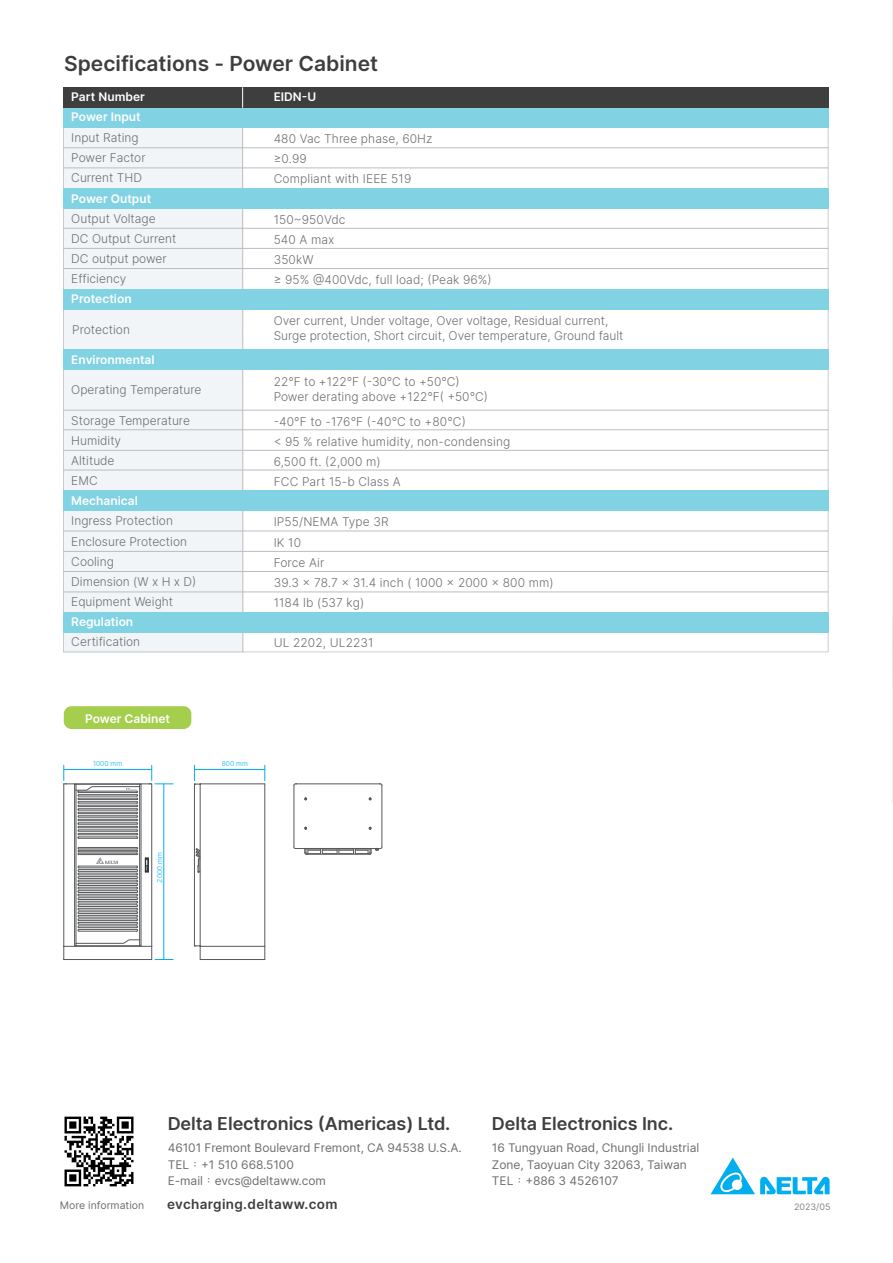
<style>
.page{position:relative;width:893px;height:1263px;background:#fff}
.page>*{position:absolute;margin:0;border:0;box-sizing:border-box;transform-origin:0 0}
.t1{font:600 21px "Delta Sans";color:#3e3e3f}
.t2{font:600 18px "Delta Sans";letter-spacing:-.005em;color:#3e3e3f}
.t3{font:600 13.5px "Delta Sans";letter-spacing:.025em;color:#3e3e3f}
.t4{font:300 12px/20.1px "Delta Sans";color:#6c6d70}
.t5{font:12px/16.5px "Delta Sans";letter-spacing:-.005em;color:#6c6d70}
.t6{font:600 12px "Delta Sans";color:#fff}
.t7{font:10.5px "Delta Sans";color:#6c6d70}
.t8{font:9px "Delta Sans";color:#808285}
.t9{font:300 6.75px "Delta Sans";color:#00aeef}
.s1{font-family:"Adobe Ming Std";font-weight:300}
</style>
<div class="page">
<div style="left:64px;top:706px;width:127px;height:23px;background:#a4ce4c;border-radius:8px"></div>
<img style="left:64px;top:1116px;width:70px;height:71px">
<svg style="left:710px;top:1157px;width:120px;height:37px"></svg>
<img style="left:892px;top:0;width:1px;height:802px">
<hr style="left:200px;top:784px;width:1px;height:162px;background:#57585a">
<hr style="left:202px;top:946px;width:63px;height:1px;background:#57585a">
<hr style="left:265px;top:784px;width:1px;height:162px;background:#57585a">
<hr style="left:194px;top:784px;width:1px;height:162px;background:#57585a">
<hr style="left:200px;top:784px;width:65px;height:1px;background:#57585a">
<hr style="left:203px;top:959px;width:62px;height:1px;background:#57585a">
<svg style="left:196px;top:848px;width:4px;height:25px"></svg>
<svg style="left:265px;top:946px;width:1px;height:13px"></svg>
<svg style="left:194px;top:945px;width:10px;height:15px"></svg>
<hr style="left:294px;top:785px;width:1px;height:62px;background:#57585a">
<hr style="left:382px;top:785px;width:1px;height:62px;background:#57585a">
<hr style="left:297px;top:784px;width:82px;height:1px;background:#57585a">
<svg style="left:294px;top:847px;width:88px;height:8px"></svg>
<hr style="left:77px;top:946px;width:75px;height:1px;background:#57585a">
<hr style="left:74px;top:784px;width:1px;height:162px;background:#57585a">
<hr style="left:141px;top:784px;width:1px;height:162px;background:#57585a">
<hr style="left:66px;top:784px;width:83px;height:1px;background:#57585a">
<hr style="left:65px;top:959px;width:85px;height:1px;background:#57585a">
<svg style="left:78px;top:866px;width:1px;height:65px"></svg>
<svg style="left:136px;top:866px;width:2px;height:65px"></svg>
<hr style="left:79px;top:849px;width:58px;height:1px;background:#57585a">
<hr style="left:79px;top:931px;width:58px;height:1px;background:#57585a">
<hr style="left:79px;top:929px;width:58px;height:1px;background:#57585a">
<hr style="left:79px;top:927px;width:58px;height:1px;background:#57585a">
<hr style="left:79px;top:926px;width:58px;height:1px;background:#57585a">
<hr style="left:79px;top:924px;width:58px;height:1px;background:#57585a">
<hr style="left:79px;top:922px;width:58px;height:1px;background:#57585a">
<hr style="left:79px;top:920px;width:58px;height:1px;background:#57585a">
<hr style="left:79px;top:918px;width:58px;height:1px;background:#57585a">
<hr style="left:79px;top:917px;width:58px;height:1px;background:#57585a">
<hr style="left:79px;top:915px;width:58px;height:1px;background:#57585a">
<hr style="left:79px;top:913px;width:58px;height:1px;background:#57585a">
<hr style="left:79px;top:911px;width:58px;height:1px;background:#57585a">
<hr style="left:79px;top:910px;width:58px;height:1px;background:#57585a">
<hr style="left:79px;top:908px;width:58px;height:1px;background:#57585a">
<hr style="left:79px;top:906px;width:58px;height:1px;background:#57585a">
<hr style="left:79px;top:904px;width:58px;height:1px;background:#57585a">
<hr style="left:79px;top:903px;width:58px;height:1px;background:#57585a">
<hr style="left:79px;top:901px;width:58px;height:1px;background:#57585a">
<hr style="left:79px;top:899px;width:58px;height:1px;background:#57585a">
<hr style="left:79px;top:897px;width:58px;height:1px;background:#57585a">
<hr style="left:79px;top:896px;width:58px;height:1px;background:#57585a">
<hr style="left:79px;top:894px;width:58px;height:1px;background:#57585a">
<hr style="left:79px;top:892px;width:58px;height:1px;background:#57585a">
<hr style="left:79px;top:890px;width:58px;height:1px;background:#57585a">
<hr style="left:79px;top:889px;width:58px;height:1px;background:#57585a">
<hr style="left:79px;top:887px;width:58px;height:1px;background:#57585a">
<hr style="left:79px;top:885px;width:58px;height:1px;background:#57585a">
<hr style="left:79px;top:883px;width:58px;height:1px;background:#57585a">
<hr style="left:79px;top:882px;width:58px;height:1px;background:#57585a">
<hr style="left:79px;top:880px;width:58px;height:1px;background:#57585a">
<hr style="left:79px;top:878px;width:58px;height:1px;background:#57585a">
<hr style="left:79px;top:876px;width:58px;height:1px;background:#57585a">
<hr style="left:79px;top:875px;width:58px;height:1px;background:#57585a">
<hr style="left:79px;top:873px;width:58px;height:1px;background:#57585a">
<hr style="left:79px;top:867px;width:58px;height:1px;background:#57585a">
<hr style="left:79px;top:866px;width:58px;height:1px;background:#57585a">
<hr style="left:79px;top:871px;width:58px;height:1px;background:#57585a">
<hr style="left:79px;top:869px;width:58px;height:1px;background:#57585a">
<hr style="left:79px;top:854px;width:58px;height:1px;background:#57585a">
<hr style="left:79px;top:853px;width:58px;height:1px;background:#57585a">
<hr style="left:79px;top:851px;width:58px;height:1px;background:#57585a">
<hr style="left:79px;top:850px;width:58px;height:1px;background:#57585a">
<hr style="left:64px;top:784px;width:1px;height:162px;background:#57585a">
<hr style="left:151px;top:784px;width:1px;height:162px;background:#57585a">
<svg style="left:64px;top:939px;width:78px;height:21px"></svg>
<svg style="left:145px;top:857px;width:4px;height:16px"></svg>
<hr style="left:76px;top:790px;width:1px;height:153px;background:#57585a">
<hr style="left:139px;top:787px;width:1px;height:153px;background:#57585a">
<hr style="left:79px;top:847px;width:58px;height:1px;background:#57585a">
<svg style="left:96px;top:857px;width:22px;height:7px"></svg>
<svg style="left:75px;top:784px;width:67px;height:55px;background:#a5a5a6"></svg>
<svg style="left:194px;top:765px;width:7px;height:20px"></svg>
<hr style="left:194px;top:769px;width:71px;height:1px;background:#00aeef">
<svg style="left:265px;top:765px;width:1px;height:16px"></svg>
<svg style="left:64px;top:765px;width:3px;height:20px"></svg>
<hr style="left:64px;top:769px;width:88px;height:1px;background:#00aeef">
<svg style="left:150px;top:946px;width:23px;height:14px"></svg>
<svg style="left:149px;top:765px;width:24px;height:20px"></svg>
<hr style="left:164px;top:784px;width:1px;height:175px;background:#00aeef">
<svg style="left:63px;top:127px;width:765px;height:525px"></svg>
<div style="left:63px;top:107px;width:765px;height:20px;background:#81d2e2"></div>
<div style="left:63px;top:87px;width:765px;height:20px;background:#3e3e3f"></div>
<div style="left:63px;top:289px;width:765px;height:21px;background:#81d2e2"></div>
<div style="left:63px;top:350px;width:765px;height:20px;background:#81d2e2"></div>
<div style="left:63px;top:491px;width:765px;height:20px;background:#81d2e2"></div>
<div style="left:63px;top:612px;width:765px;height:20px;background:#81d2e2"></div>
<div style="left:63px;top:188px;width:765px;height:20px;background:#81d2e2"></div>
<hr style="left:63px;top:248px;width:765px;height:1px;background:#bcbdc0">
<hr style="left:63px;top:268px;width:765px;height:1px;background:#bcbdc0">
<hr style="left:63px;top:147px;width:765px;height:1px;background:#bcbdc0">
<hr style="left:63px;top:168px;width:765px;height:1px;background:#bcbdc0">
<hr style="left:63px;top:228px;width:765px;height:1px;background:#bcbdc0">
<hr style="left:63px;top:470px;width:765px;height:1px;background:#bcbdc0">
<hr style="left:63px;top:429px;width:765px;height:1px;background:#bcbdc0">
<hr style="left:63px;top:450px;width:765px;height:1px;background:#bcbdc0">
<hr style="left:63px;top:410px;width:765px;height:1px;background:#bcbdc0">
<hr style="left:63px;top:531px;width:765px;height:1px;background:#bcbdc0">
<hr style="left:63px;top:571px;width:765px;height:1px;background:#bcbdc0">
<hr style="left:63px;top:551px;width:765px;height:1px;background:#bcbdc0">
<hr style="left:63px;top:591px;width:765px;height:1px;background:#bcbdc0">
<svg style="left:242px;top:87px;width:1px;height:21px"></svg>
<h1 class="t1" style="left:64px;top:48px;width:315px">Specifications - Power Cabinet</h1>
<p class="t6" style="left:71px;top:87px;width:75px">Part Number</p>
<p class="t6" style="left:71px;top:108px;width:71px">Power Input</p>
<p class="t4" style="left:71px;top:128px;width:76px">Input Rating<br>Power Factor<br>Current THD</p>
<p class="t6" style="left:71px;top:189px;width:81px">Power Output</p>
<p class="t4" style="left:71px;top:208px;width:106px">Output Voltage<br>DC Output Current<br>DC output power<br>Efficiency</p>
<p class="t6" style="left:71px;top:290px;width:62px">Protection</p>
<p class="t4" style="left:72px;top:320px;width:59px">Protection</p>
<p class="t6" style="left:71px;top:350px;width:85px">Environmental</p>
<p class="t4" style="left:71px;top:379px;width:132px">Operating Temperature</p>
<p class="t4" style="left:71px;top:410px;width:120px">Storage Temperature<br>Humidity<br>Altitude<br>EMC</p>
<p class="t6" style="left:71px;top:492px;width:68px">Mechanical</p>
<p class="t4" style="left:71px;top:511px;width:127px">Ingress Protection<br>Enclosure Protection<br>Cooling<br>Dimension (W x H x D)<br>Equipment Weight</p>
<p class="t6" style="left:71px;top:613px;width:63px">Regulation</p>
<p class="t4" style="left:71px;top:632px;width:70px">Certification</p>
<p class="t6" style="left:85px;top:709px;width:87px">Power Cabinet</p>
<p class="t9" style="left:93px;top:759px;width:31px">1000 mm</p>
<p class="t9" style="left:222px;top:759px;width:28px">800 mm</p>
<p class="t6" style="left:274px;top:87px;width:44px">EIDN-U</p>
<p class="t4" style="left:274px;top:128px;width:160px">480 Vac Three phase, 60Hz ≥0.99<br>Compliant with IEEE 519</p>
<p class="t4" style="left:274px;top:209px;width:220px">150~950Vdc<br>540 A max<br>350kW<br>≥ 95% @400Vdc, full load; (Peak 96%)</p>
<p class="t4" style="left:274px;top:313px;width:351px;line-height:15px">Over current, Under voltage, Over voltage, Residual current,<br>Surge protection, Short circuit, Over temperature, Ground fault</p>
<p class="t4" style="left:274px;top:374px;width:216px;line-height:15px">22°F to +122°F (-30°C to +50°C)<br>Power derating above +122°F( +50°C)</p>
<p class="t4" style="left:274px;top:411px;width:238px">-40°F to -176°F (-40°C to +80°C)<br>&lt; 95 % relative humidity, non-condensing<br>6,500 ft. (2,000 m)<br>FCC Part 15-b Class A</p>
<p class="t4" style="left:274px;top:512px;width:282px">IP55/NEMA Type 3R<br>IK 10<br>Force Air<br>39.3 × 78.7 × 31.4 inch ( 1000 × 2000 × 800 mm)<br>1184 lb (537 kg)</p>
<p class="t4" style="left:274px;top:633px;width:101px">UL 2202, UL2231</p>
<p class="t9" style="left:155px;top:882px;width:32px;rotate:-90deg">2000 mm</p>
<h2 class="t2" style="left:168px;top:1109px;width:284px">Delta Electronics (Americas) Ltd.</h2>
<p class="t5" style="left:168px;top:1139px;width:296px">46101 Fremont Boulevard Fremont, CA 94538 U.S.A.<br>TEL<span class="s1">：</span>+1 510 668.5100<br>E-mail<span class="s1">：</span>evcs@deltaww.com</p>
<h2 class="t2" style="left:492px;top:1109px;width:183px">Delta Electronics Inc.</h2>
<p class="t5" style="left:492px;top:1139px;width:209px">16 Tungyuan Road, Chungli Industrial<br>Zone, Taoyuan City 32063, Taiwan<br>TEL<span class="s1">：</span>+886 3 4526107</p>
<p class="t7" style="left:60px;top:1198px;width:86px">More information</p>
<p class="t3" style="left:167px;top:1194px;width:172px">evcharging.deltaww.com</p>
<p class="t8" style="left:794px;top:1200px;width:38px">2023/05</p>
</div>
